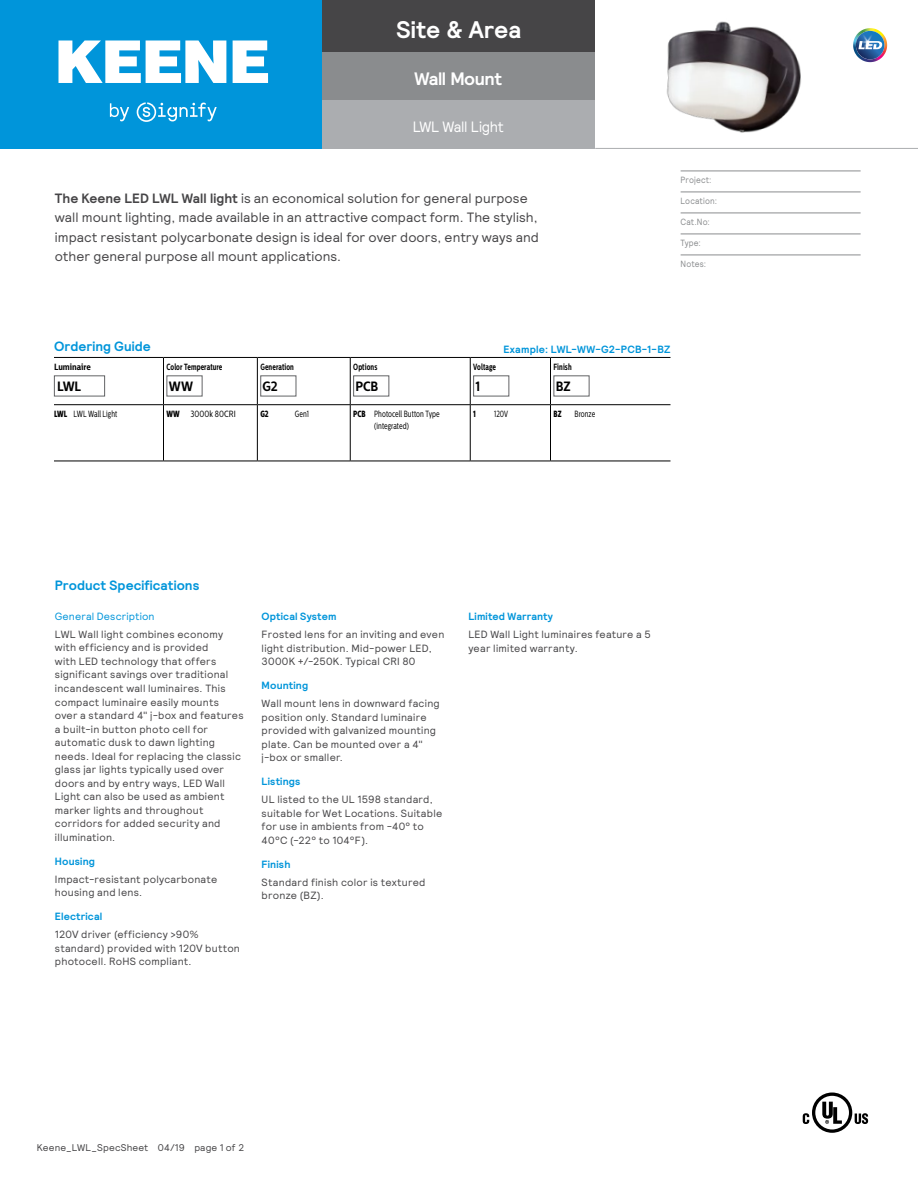
<style>
.page{position:relative;width:918px;height:1188px;background:#fff}
.page>*{position:absolute;margin:0;border:0;box-sizing:border-box;transform-origin:0 0}
.t1{font:700 24px "Relative";color:#fff}
.t2{font:700 18px "Relative";letter-spacing:-.025em;color:#fff}
.t3{font:15px "Relative";letter-spacing:-.025em;color:#fff;scale:.95 1}
.t4{font:13.5px/19.5px "Relative";letter-spacing:.005em;color:#464547}
.t5{font:700 13.5px "Relative";letter-spacing:.005em;color:#0095da}
.t6{font:700 13.5px "Centrale Sans Cnd";letter-spacing:-.015em;color:#000}
.t7{font:10.5px/13.5px "Relative";letter-spacing:.025em;color:#464547}
.t8{font:700 10.5px "Relative";letter-spacing:.015em;color:#0095da}
.t9{font:10.5px "Relative";letter-spacing:.015em;color:#0095da}
.t10{font:9.75px "Relative";letter-spacing:.015em;color:#464547}
.t11{font:9px/12px "Centrale Sans Cnd";letter-spacing:.005em;color:#000;scale:.8 1}
.t12{font:700 9px "Centrale Sans Cnd";letter-spacing:.01em;color:#000;scale:.8 1}
.t13{font:9px "Relative";letter-spacing:.02em;color:#8a8c8e;scale:.9 1}
.t14{font:9px "Centrale Sans Cnd";letter-spacing:.005em;color:#000;scale:.92 1}
.t15{font:700 9px "Centrale Sans Cnd";letter-spacing:.01em;color:#000}
.t16{font:9px "Centrale Sans Cnd X Bold";color:#000;scale:.8 1}
.s1{font-weight:700}
.s2{font-family:"Centrale Sans Cnd X Bold"}
</style>
<div class="page">
<div style="left:0;top:0;width:322px;height:149px;background:#0095da"></div>
<div style="left:322px;top:0;width:273px;height:52px;background:#464547"></div>
<div style="left:322px;top:52px;width:273px;height:49px;background:#8a8c8e"></div>
<div style="left:322px;top:101px;width:273px;height:48px;background:#abadb0"></div>
<div style="left:812px;top:1093px;width:40px;height:40px;border:3px solid #000;border-radius:50%"></div>
<svg style="left:822px;top:1102px;width:20px;height:22px"></svg>
<svg style="left:803px;top:1113px;width:6px;height:11px"></svg>
<svg style="left:855px;top:1113px;width:13px;height:11px"></svg>
<hr style="left:681px;top:171px;width:180px;height:1px;background:#8a8c8e">
<hr style="left:681px;top:192px;width:180px;height:1px;background:#8a8c8e">
<hr style="left:681px;top:213px;width:180px;height:1px;background:#8a8c8e">
<hr style="left:681px;top:234px;width:180px;height:1px;background:#8a8c8e">
<hr style="left:681px;top:255px;width:180px;height:1px;background:#8a8c8e">
<svg style="left:852px;top:27px;width:36px;height:36px"></svg>
<svg style="left:853px;top:28px;width:33px;height:34px"></svg>
<hr style="left:595px;top:148px;width:323px;height:1px;background:#abadb0">
<hr style="left:54px;top:357px;width:110px;height:1px;background:#000">
<hr style="left:164px;top:357px;width:93px;height:1px;background:#000">
<hr style="left:163px;top:358px;width:1px;height:46px;background:#000">
<hr style="left:257px;top:357px;width:93px;height:1px;background:#000">
<hr style="left:257px;top:358px;width:1px;height:46px;background:#000">
<hr style="left:470px;top:357px;width:80px;height:1px;background:#000">
<hr style="left:470px;top:358px;width:1px;height:46px;background:#000">
<hr style="left:350px;top:357px;width:120px;height:1px;background:#000">
<hr style="left:350px;top:358px;width:1px;height:46px;background:#000">
<hr style="left:550px;top:357px;width:120px;height:1px;background:#000">
<hr style="left:550px;top:358px;width:1px;height:46px;background:#000">
<hr style="left:54px;top:404px;width:110px;height:1px;background:#000">
<hr style="left:164px;top:404px;width:93px;height:1px;background:#000">
<hr style="left:163px;top:405px;width:1px;height:56px;background:#000">
<hr style="left:257px;top:404px;width:93px;height:1px;background:#000">
<hr style="left:257px;top:405px;width:1px;height:56px;background:#000">
<hr style="left:350px;top:404px;width:120px;height:1px;background:#000">
<hr style="left:350px;top:405px;width:1px;height:56px;background:#000">
<hr style="left:470px;top:404px;width:80px;height:1px;background:#000">
<hr style="left:470px;top:405px;width:1px;height:56px;background:#000">
<hr style="left:550px;top:404px;width:120px;height:1px;background:#000">
<hr style="left:550px;top:405px;width:1px;height:56px;background:#000">
<hr style="left:54px;top:461px;width:110px;height:1px;background:#000">
<hr style="left:164px;top:461px;width:93px;height:1px;background:#000">
<hr style="left:257px;top:461px;width:93px;height:1px;background:#000">
<hr style="left:350px;top:461px;width:120px;height:1px;background:#000">
<hr style="left:470px;top:461px;width:80px;height:1px;background:#000">
<hr style="left:550px;top:461px;width:120px;height:1px;background:#000">
<div style="left:54px;top:375px;width:51px;height:21px;border:1px solid #636466"></div>
<div style="left:166px;top:375px;width:36px;height:21px;border:1px solid #636466"></div>
<div style="left:260px;top:375px;width:36px;height:21px;border:1px solid #636466"></div>
<div style="left:353px;top:375px;width:36px;height:21px;border:1px solid #636466"></div>
<div style="left:473px;top:375px;width:36px;height:21px;border:1px solid #636466"></div>
<div style="left:554px;top:375px;width:36px;height:21px;border:1px solid #636466"></div>
<img style="left:666px;top:21px;width:135px;height:112px">
<svg style="left:58px;top:40px;width:168px;height:43px"></svg>
<svg style="left:233px;top:40px;width:35px;height:43px"></svg>
<svg style="left:110px;top:102px;width:107px;height:20px"></svg>
<h1 class="t1" style="left:396px;top:14px;width:126px">Site &amp; Area</h1>
<h2 class="t2" style="left:415px;top:67px;width:89px">Wall Mount</h2>
<h3 class="t3" style="left:413px;top:117px;width:97px">LWL Wall Light</h3>
<p class="t4" style="left:55px;top:188px;width:485px"><span class="s1">The Keene LED LWL Wall light</span> is an economical solution for general purpose wall mount lighting, made available in an attractive compact form. The stylish, impact resistant polycarbonate design is ideal for over doors, entry ways and other general purpose all mount applications.</p>
<p class="t13" style="left:681px;top:174px;width:36px">Project:</p>
<p class="t13" style="left:681px;top:195px;width:42px">Location:</p>
<p class="t13" style="left:681px;top:216px;width:34px">Cat.No:</p>
<p class="t13" style="left:681px;top:237px;width:24px">Type:</p>
<p class="t13" style="left:681px;top:258px;width:30px">Notes:</p>
<p class="t5" style="left:54px;top:338px;width:99px">Ordering Guide</p>
<p class="t15" style="left:54px;top:362px;width:39px">Luminaire</p>
<p class="t6" style="left:57px;top:378px;width:26px">LWL</p>
<p class="t12" style="left:166px;top:362px;width:71px">Color Temperature</p>
<p class="t6" style="left:169px;top:378px;width:26px">WW</p>
<p class="t12" style="left:260px;top:362px;width:44px">Generation</p>
<p class="t6" style="left:263px;top:378px;width:17px">G2</p>
<p class="t12" style="left:353px;top:362px;width:32px">Options</p>
<p class="t6" style="left:356px;top:378px;width:24px">PCB</p>
<p class="t12" style="left:473px;top:362px;width:30px">Voltage</p>
<p class="t6" style="left:476px;top:378px;width:6px">1</p>
<p class="t8" style="left:503px;top:342px;width:169px">Example: LWL-WW-G2-PCB-1-BZ</p>
<p class="t12" style="left:554px;top:362px;width:24px">Finish</p>
<p class="t6" style="left:556px;top:378px;width:16px">BZ</p>
<p class="t11" style="left:54px;top:408px;width:81px"><span class="s2">LWL</span> LWL Wall Light</p>
<p class="t14" style="left:166px;top:409px;width:77px"><span class="s2">WW</span> 3000k 80CRI</p>
<p class="t16" style="left:260px;top:409px;width:12px">G2</p>
<p class="t11" style="left:295px;top:408px;width:19px">Gen1</p>
<p class="t11" style="left:374px;top:408px;width:83px;text-indent:-21px"><span class="s2">PCB</span> Photocell Button Type (integrated)</p>
<p class="t16" style="left:473px;top:409px;width:5px">1</p>
<p class="t11" style="left:494px;top:408px;width:19px">120V</p>
<p class="t16" style="left:554px;top:409px;width:12px">BZ</p>
<p class="t11" style="left:575px;top:408px;width:27px">Bronze</p>
<p class="t5" style="left:55px;top:577px;width:146px">Product Specifications</p>
<p class="t9" style="left:55px;top:610px;width:101px">General Description</p>
<p class="t7" style="left:55px;top:627px;width:190px">LWL Wall light combines economy with efficiency and is provided<br>with LED technology that offers significant savings over traditional incandescent wall luminaires. This compact luminaire easily mounts over a standard 4" j-box and features a built-in button photo cell for automatic dusk to dawn lighting needs. Ideal for replacing the classic glass jar lights typically used over doors and by entry ways, LED Wall<br>Light can also be used as ambient marker lights and throughout corridors for added security and illumination.</p>
<p class="t8" style="left:55px;top:854px;width:42px">Housing</p>
<p class="t7" style="left:55px;top:872px;width:164px">Impact-resistant polycarbonate housing and lens.</p>
<p class="t8" style="left:55px;top:909px;width:49px">Electrical</p>
<p class="t7" style="left:55px;top:927px;width:187px">120V driver (efficiency &gt;90% standard) provided with 120V button photocell. RoHS compliant.</p>
<p class="t8" style="left:262px;top:609px;width:76px">Optical System</p>
<p class="t7" style="left:262px;top:627px;width:184px">Frosted lens for an inviting and even light distribution. Mid-power LED,<br>3000K +/-250K. Typical CRI 80</p>
<p class="t8" style="left:262px;top:678px;width:48px">Mounting</p>
<p class="t7" style="left:262px;top:696px;width:180px">Wall mount lens in downward facing position only. Standard luminaire provided with galvanized mounting plate. Can be mounted over a 4" j-box or smaller.</p>
<p class="t8" style="left:262px;top:774px;width:40px">Listings</p>
<p class="t7" style="left:262px;top:792px;width:182px">UL listed to the UL 1598 standard, suitable for Wet Locations. Suitable for use in ambients from -40° to<br>40°C (-22° to 104°F).</p>
<p class="t8" style="left:262px;top:857px;width:30px">Finish</p>
<p class="t7" style="left:262px;top:875px;width:165px">Standard finish color is textured bronze (BZ).</p>
<p class="t8" style="left:468px;top:610px;width:86px">Limited Warranty</p>
<p class="t7" style="left:468px;top:627px;width:184px">LED Wall Light luminaires feature a 5 year limited warranty.</p>
<p class="t10" style="left:37px;top:1141px;width:209px">Keene_LWL_SpecSheet 04/19 page 1 of 2</p>
</div>
